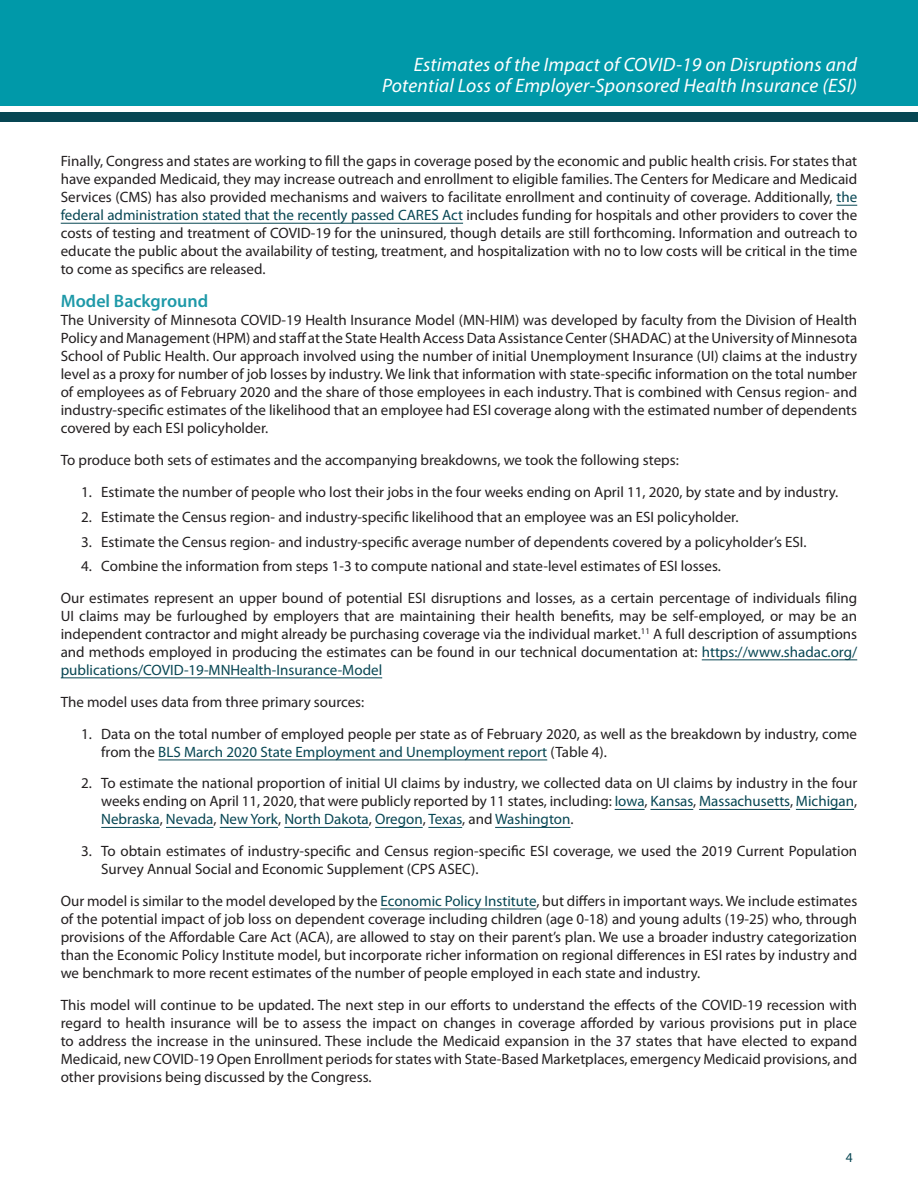
<style>
.page{position:relative;width:918px;height:1188px;background:#fff}
.page>*{position:absolute;margin:0;border:0;box-sizing:border-box;transform-origin:0 0}
.t1{font:italic 19.5px/21px "Myriad Variable Concept";letter-spacing:.16em;color:#fff;text-align:right}
.Subheader_level_1{font:600 18px "Myriad Pro";color:#1e99a8}
.t2{font:15px/18px "Myriad Pro";color:#231f20;text-align:justify}
.t3{font:13.5px "Myriad Pro";color:#074653}
.s1{color:#074653}
</style>
<div class="page">
<div style="left:0;top:0;width:918px;height:106px;background:#0099a9"></div>
<div style="left:0;top:112px;width:918px;height:10px;background:#074653"></div>
<svg style="left:836px;top:205px;width:21px;height:1px"></svg>
<hr style="left:61px;top:223px;width:402px;height:1px;background:#074653">
<hr style="left:702px;top:659px;width:155px;height:1px;background:#074653">
<hr style="left:61px;top:677px;width:321px;height:1px;background:#074653">
<hr style="left:158px;top:760px;width:389px;height:1px;background:#074653">
<hr style="left:615px;top:809px;width:30px;height:1px;background:#074653">
<hr style="left:650px;top:809px;width:43px;height:1px;background:#074653">
<hr style="left:699px;top:809px;width:91px;height:1px;background:#074653">
<hr style="left:796px;top:809px;width:58px;height:1px;background:#074653">
<hr style="left:101px;top:827px;width:59px;height:1px;background:#074653">
<hr style="left:166px;top:827px;width:47px;height:1px;background:#074653">
<hr style="left:220px;top:827px;width:58px;height:1px;background:#074653">
<hr style="left:284px;top:827px;width:85px;height:1px;background:#074653">
<hr style="left:375px;top:827px;width:48px;height:1px;background:#074653">
<hr style="left:428px;top:827px;width:34px;height:1px;background:#074653">
<hr style="left:495px;top:827px;width:75px;height:1px;background:#074653">
<hr style="left:380px;top:909px;width:156px;height:1px;background:#074653">
<h1 class="t1" style="left:382px;top:54px;width:476px">Estimates of the Impact of COVID-19 on Disruptions and<br>Potential Loss of Employer-Sponsored Health Insurance (ESI)</h1>
<p class="t2" style="left:61px;top:152px;width:798px">Finally, Congress and states are working to fill the gaps in coverage posed by the economic and public health crisis. For states that have expanded Medicaid, they may increase outreach and enrollment to eligible families. The Centers for Medicare and Medicaid Services (CMS) has also provided mechanisms and waivers to facilitate enrollment and continuity of coverage. Additionally, <span class="s1">the federal administration stated that the recently passed CARES Act</span> includes funding for hospitals and other providers to cover the costs of testing and treatment of COVID-19 for the uninsured, though details are still forthcoming. Information and outreach to educate the public about the availability of testing, treatment, and hospitalization with no to low costs will be critical in the time to come as specifics are released.</p>
<p class="Subheader_level_1" style="left:61px;top:290px;width:149px">Model Background</p>
<p class="t2" style="left:61px;top:311px;width:798px">The University of Minnesota COVID-19 Health Insurance Model (MN-HIM) was developed by faculty from the Division of Health Policy and Management (HPM) and staff at the State Health Access Data Assistance Center (SHADAC) at the University of Minnesota School of Public Health. Our approach involved using the number of initial Unemployment Insurance (UI) claims at the industry level as a proxy for number of job losses by industry. We link that information with state-specific information on the total number of employees as of February 2020 and the share of those employees in each industry. That is combined with Census region- and industry-specific estimates of the likelihood that an employee had ESI coverage along with the estimated number of dependents covered by each ESI policyholder.</p>
<p class="t2" style="left:61px;top:451px;width:620px">To produce both sets of estimates and the accompanying breakdowns, we took the following steps:</p>
<p class="t2" style="left:81px;top:483px;width:759px">1. Estimate the number of people who lost their jobs in the four weeks ending on April 11, 2020, by state and by industry.</p>
<p class="t2" style="left:81px;top:508px;width:659px">2. Estimate the Census region- and industry-specific likelihood that an employee was an ESI policyholder.</p>
<p class="t2" style="left:81px;top:532px;width:727px">3. Estimate the Census region- and industry-specific average number of dependents covered by a policyholder’s ESI.</p>
<p class="t2" style="left:81px;top:557px;width:641px">4. Combine the information from steps 1-3 to compute national and state-level estimates of ESI losses.</p>
<p class="t2" style="left:61px;top:589px;width:798px">Our estimates represent an upper bound of potential ESI disruptions and losses, as a certain percentage of individuals filing UI claims may be furloughed by employers that are maintaining their health benefits, may be self-employed, or may be an independent contractor and might already be purchasing coverage via the individual market.<sup>11</sup> A full description of assumptions and methods employed in producing the estimates can be found in our technical documentation at: <span class="s1">https://www.shadac.org/ publications/COVID-19-MNHealth-Insurance-Model</span></p>
<p class="t2" style="left:61px;top:693px;width:305px">The model uses data from three primary sources:</p>
<p class="t2" style="left:101px;top:725px;width:757px;text-indent:-20px">1. Data on the total number of employed people per state as of February 2020, as well as the breakdown by industry, come from the <span class="s1">BLS March 2020 State Employment and Unemployment report</span> (Table 4).</p>
<p class="t2" style="left:101px;top:774px;width:758px;text-indent:-20px">2. To estimate the national proportion of initial UI claims by industry, we collected data on UI claims by industry in the four weeks ending on April 11, 2020, that were publicly reported by 11 states, including: <span class="s1">Iowa</span>, <span class="s1">Kansas</span>, <span class="s1">Massachusetts</span>, <span class="s1">Michigan</span>, <span class="s1">Nebraska</span>, <span class="s1">Nevada</span>, <span class="s1">New York</span>, <span class="s1">North Dakota</span>, <span class="s1">Oregon</span>, <span class="s1">Texas</span>, and <span class="s1">Washington</span>.</p>
<p class="t2" style="left:101px;top:842px;width:758px;text-indent:-20px">3. To obtain estimates of industry-specific and Census region-specific ESI coverage, we used the 2019 Current Population<br>Survey Annual Social and Economic Supplement (CPS ASEC).</p>
<p class="t2" style="left:61px;top:892px;width:798px">Our model is similar to the model developed by the <span class="s1">Economic Policy Institute</span>, but differs in important ways. We include estimates of the potential impact of job loss on dependent coverage including children (age 0-18) and young adults (19-25) who, through provisions of the Affordable Care Act (ACA), are allowed to stay on their parent’s plan. We use a broader industry categorization than the Economic Policy Institute model, but incorporate richer information on regional differences in ESI rates by industry and we benchmark to more recent estimates of the number of people employed in each state and industry.</p>
<p class="t2" style="left:61px;top:996px;width:798px">This model will continue to be updated. The next step in our efforts to understand the effects of the COVID-19 recession with regard to health insurance will be to assess the impact on changes in coverage afforded by various provisions put in place to address the increase in the uninsured. These include the Medicaid expansion in the 37 states that have elected to expand Medicaid, new COVID-19 Open Enrollment periods for states with State-Based Marketplaces, emergency Medicaid provisions, and other provisions being discussed by the Congress.</p>
<p class="t3" style="left:846px;top:1149px;width:8px">4</p>
</div>
